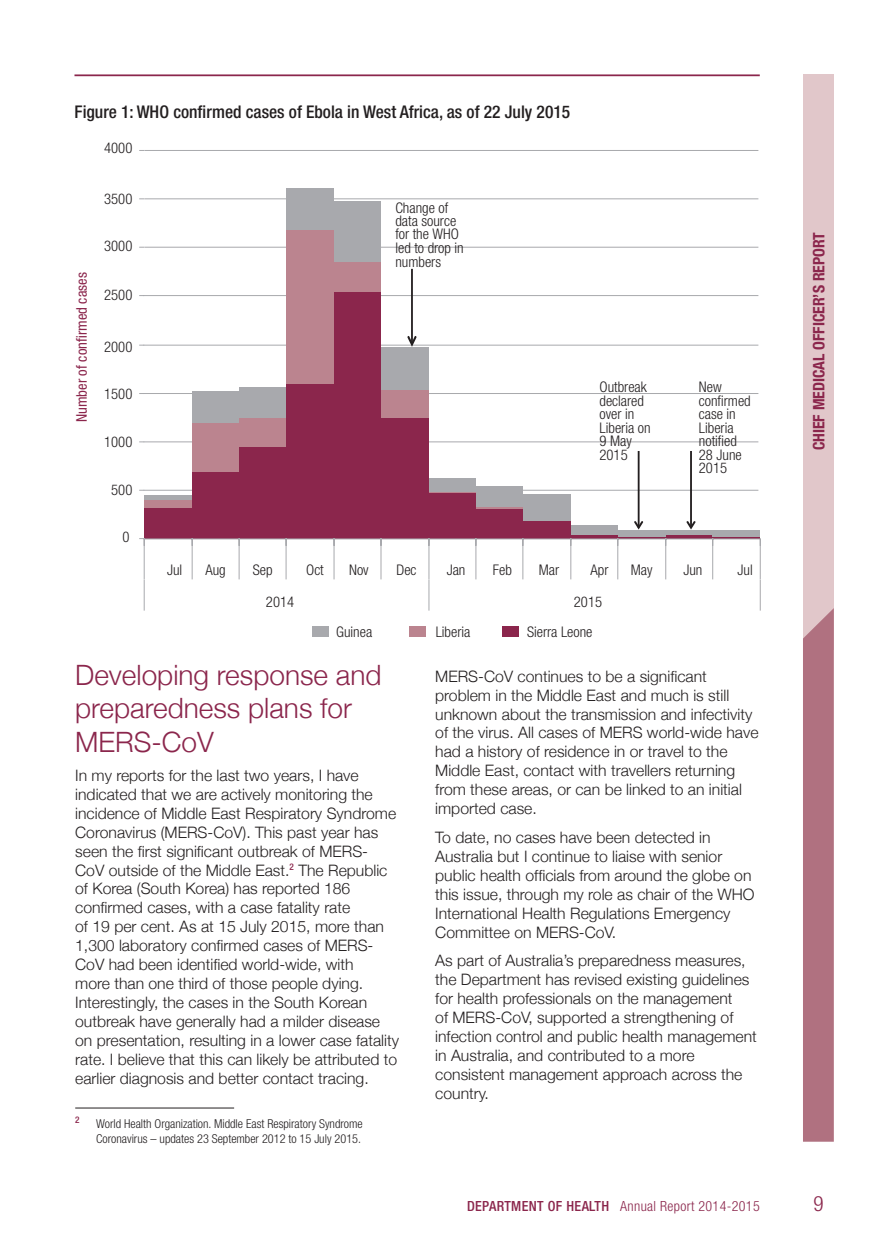
<style>
.page{position:relative;width:874px;height:1241px;background:#fff}
.page>*{position:absolute;margin:0;border:0;box-sizing:border-box;transform-origin:0 0}
.H2{font:300 28px/33.6px "Helvetica Neue";color:#8b264c}
.t1{font:300 condensed 21px "Helvetica Neue";color:#8b264c}
.Chart_Heading{font:500 condensed 17.5px "Helvetica Neue";color:#231f20}
.Body{font:300 15.75px/18.9px "Helvetica Neue";color:#231f20}
.t2{font:700 condensed 15.75px "Helvetica Neue";color:#8b264c}
.t3{font:300 condensed 14.7px/13.5px "Helvetica Neue LT Std";color:#231f20}
.t4{font:condensed 14.7px "Helvetica Neue LT Std";color:#8b264c}
.H3{font:300 condensed 14px "Helvetica Neue";letter-spacing:.025em;color:#8b264c}
.Footnote{font:300 condensed 12.25px/14.7px "Helvetica Neue";color:#231f20}
.Footnote-2{font:500 condensed 9.1px "Helvetica Neue";color:#8b264c}
.s1{font-weight:500}
</style>
<div class="page">
<div style="left:802px;top:74px;width:31px;height:576px;background:#e1c7ca"></div>
<div style="left:802px;top:608px;width:31px;height:533px;background:#b07180"></div>
<hr style="left:75px;top:1107px;width:159px;height:1px;background:#231f20">
<hr style="left:759px;top:538px;width:1px;height:41px;background:#a8a9ad">
<hr style="left:759px;top:579px;width:1px;height:31px;background:#a8a9ad">
<hr style="left:144px;top:150px;width:614px;height:1px;background:#a8a9ad">
<hr style="left:144px;top:198px;width:614px;height:1px;background:#a8a9ad">
<hr style="left:144px;top:247px;width:614px;height:1px;background:#a8a9ad">
<hr style="left:143px;top:295px;width:615px;height:1px;background:#a8a9ad">
<hr style="left:143px;top:345px;width:615px;height:1px;background:#a8a9ad">
<hr style="left:143px;top:393px;width:615px;height:1px;background:#a8a9ad">
<hr style="left:143px;top:441px;width:615px;height:1px;background:#a8a9ad">
<hr style="left:143px;top:490px;width:615px;height:1px;background:#a8a9ad">
<hr style="left:712px;top:536px;width:47px;height:2px;background:#8b264c">
<hr style="left:665px;top:535px;width:47px;height:3px;background:#8b264c">
<hr style="left:617px;top:536px;width:48px;height:2px;background:#8b264c">
<hr style="left:570px;top:535px;width:47px;height:3px;background:#8b264c">
<div style="left:522px;top:520px;width:48px;height:18px;background:#8b264c"></div>
<div style="left:475px;top:508px;width:47px;height:30px;background:#8b264c"></div>
<div style="left:429px;top:492px;width:46px;height:46px;background:#8b264c"></div>
<div style="left:381px;top:417px;width:48px;height:121px;background:#8b264c"></div>
<div style="left:334px;top:292px;width:47px;height:246px;background:#8b264c"></div>
<div style="left:286px;top:384px;width:48px;height:154px;background:#8b264c"></div>
<div style="left:239px;top:446px;width:47px;height:92px;background:#8b264c"></div>
<div style="left:192px;top:472px;width:47px;height:66px;background:#8b264c"></div>
<div style="left:144px;top:507px;width:48px;height:31px;background:#8b264c"></div>
<hr style="left:475px;top:507px;width:47px;height:1px;background:#bb848f">
<hr style="left:429px;top:491px;width:46px;height:1px;background:#bb848f">
<div style="left:381px;top:390px;width:48px;height:27px;background:#bb848f"></div>
<div style="left:334px;top:262px;width:47px;height:30px;background:#bb848f"></div>
<div style="left:286px;top:229px;width:48px;height:155px;background:#bb848f"></div>
<div style="left:239px;top:417px;width:47px;height:29px;background:#bb848f"></div>
<div style="left:192px;top:422px;width:47px;height:50px;background:#bb848f"></div>
<div style="left:144px;top:500px;width:48px;height:7px;background:#bb848f"></div>
<div style="left:712px;top:530px;width:47px;height:6px;background:#a8a9ad"></div>
<div style="left:665px;top:530px;width:47px;height:5px;background:#a8a9ad"></div>
<div style="left:617px;top:530px;width:48px;height:6px;background:#a8a9ad"></div>
<div style="left:570px;top:525px;width:47px;height:10px;background:#a8a9ad"></div>
<div style="left:522px;top:494px;width:48px;height:26px;background:#a8a9ad"></div>
<div style="left:475px;top:486px;width:47px;height:21px;background:#a8a9ad"></div>
<div style="left:429px;top:478px;width:46px;height:13px;background:#a8a9ad"></div>
<div style="left:381px;top:347px;width:48px;height:43px;background:#a8a9ad"></div>
<div style="left:334px;top:201px;width:47px;height:61px;background:#a8a9ad"></div>
<div style="left:286px;top:188px;width:48px;height:41px;background:#a8a9ad"></div>
<div style="left:239px;top:387px;width:47px;height:30px;background:#a8a9ad"></div>
<div style="left:192px;top:391px;width:47px;height:31px;background:#a8a9ad"></div>
<div style="left:144px;top:495px;width:48px;height:5px;background:#a8a9ad"></div>
<hr style="left:144px;top:538px;width:615px;height:1px;background:#a8a9ad">
<hr style="left:712px;top:538px;width:1px;height:41px;background:#a8a9ad">
<hr style="left:665px;top:538px;width:1px;height:41px;background:#a8a9ad">
<hr style="left:617px;top:538px;width:1px;height:41px;background:#a8a9ad">
<hr style="left:570px;top:538px;width:1px;height:41px;background:#a8a9ad">
<hr style="left:522px;top:538px;width:1px;height:41px;background:#a8a9ad">
<hr style="left:475px;top:538px;width:1px;height:41px;background:#a8a9ad">
<hr style="left:428px;top:538px;width:1px;height:41px;background:#a8a9ad">
<hr style="left:380px;top:538px;width:1px;height:41px;background:#a8a9ad">
<hr style="left:333px;top:538px;width:1px;height:41px;background:#a8a9ad">
<hr style="left:285px;top:538px;width:1px;height:41px;background:#a8a9ad">
<hr style="left:239px;top:538px;width:1px;height:41px;background:#a8a9ad">
<hr style="left:192px;top:538px;width:1px;height:41px;background:#a8a9ad">
<hr style="left:144px;top:538px;width:1px;height:41px;background:#a8a9ad">
<hr style="left:428px;top:579px;width:1px;height:31px;background:#a8a9ad">
<hr style="left:144px;top:579px;width:1px;height:31px;background:#a8a9ad">
<div style="left:312px;top:626px;width:16px;height:10px;background:#a8a9ad"></div>
<div style="left:409px;top:626px;width:16px;height:10px;background:#bb848f"></div>
<div style="left:502px;top:626px;width:16px;height:10px;background:#8b264c"></div>
<svg style="left:407px;top:336px;width:9px;height:11px"></svg>
<hr style="left:411px;top:269px;width:1px;height:74px;background:#231f20">
<hr style="left:637px;top:451px;width:2px;height:76px;background:#231f20">
<svg style="left:634px;top:521px;width:9px;height:8px"></svg>
<hr style="left:689px;top:451px;width:2px;height:76px;background:#231f20">
<svg style="left:686px;top:521px;width:9px;height:8px"></svg>
<hr style="left:74px;top:74px;width:685px;height:2px;background:#8b264c">
<h6 class="Chart_Heading" style="left:74px;top:101px;width:497px">Figure 1: WHO confirmed cases of Ebola in West Africa, as of 22 July 2015</h6>
<p class="t4" style="left:73px;top:422px;width:151px;rotate:-90deg">Number of confirmed cases</p>
<p class="t3" style="left:104px;top:141px;width:30px">4000</p>
<p class="t3" style="left:104px;top:192px;width:30px">3500</p>
<p class="t3" style="left:104px;top:239px;width:30px">3000</p>
<p class="t3" style="left:104px;top:287px;width:30px">2500</p>
<p class="t3" style="left:104px;top:340px;width:30px">2000</p>
<p class="t3" style="left:104px;top:387px;width:30px">1500</p>
<p class="t3" style="left:104px;top:434px;width:30px">1000</p>
<p class="t3" style="left:111px;top:483px;width:23px">500</p>
<p class="t3" style="left:122px;top:530px;width:9px">0</p>
<p class="t3" style="left:395px;top:201px;width:70px">Change of data source for the WHO led to drop in numbers</p>
<p class="t3" style="left:599px;top:380px;width:53px">Outbreak declared over in<br>Liberia on<br>9 May<br>2015</p>
<p class="t3" style="left:698px;top:380px;width:53px">New confirmed case in<br>Liberia notified<br>28 June<br>2015</p>
<p class="t3" style="left:167px;top:563px;width:17px">Jul</p>
<p class="t3" style="left:205px;top:563px;width:22px">Aug</p>
<p class="t3" style="left:253px;top:563px;width:21px">Sep</p>
<p class="t3" style="left:306px;top:563px;width:19px">Oct</p>
<p class="t3" style="left:349px;top:563px;width:21px">Nov</p>
<p class="t3" style="left:396px;top:563px;width:22px">Dec</p>
<p class="t3" style="left:446px;top:563px;width:20px">Jan</p>
<p class="t3" style="left:492px;top:563px;width:21px">Feb</p>
<p class="t3" style="left:538px;top:563px;width:22px">Mar</p>
<p class="t3" style="left:590px;top:563px;width:19px">Apr</p>
<p class="t3" style="left:630px;top:563px;width:23px">May</p>
<p class="t3" style="left:683px;top:563px;width:20px">Jun</p>
<p class="t3" style="left:266px;top:594px;width:30px">2014</p>
<p class="t3" style="left:573px;top:594px;width:30px">2015</p>
<p class="t3" style="left:336px;top:624px;width:38px">Guinea</p>
<p class="t3" style="left:435px;top:624px;width:36px">Liberia</p>
<p class="t3" style="left:526px;top:624px;width:67px">Sierra Leone</p>
<p class="t3" style="left:737px;top:563px;width:17px">Jul</p>
<h2 class="H2" style="left:75px;top:656px;width:308px">Developing response and preparedness plans for<br>MERS-CoV</h2>
<p class="Body" style="left:75px;top:764px;width:325px">In my reports for the last two years, I have indicated that we are actively monitoring the incidence of Middle East Respiratory Syndrome Coronavirus (MERS-CoV). This past year has seen the first significant outbreak of MERS-CoV outside of the Middle East.<sup>2</sup> The Republic of Korea (South Korea) has reported 186 confirmed cases, with a case fatality rate<br>of 19 per cent. As at 15 July 2015, more than 1,300 laboratory confirmed cases of MERS-CoV had been identified world-wide, with<br>more than one third of those people dying.<br>Interestingly, the cases in the South Korean outbreak have generally had a milder disease on presentation, resulting in a lower case fatality rate. I believe that this can likely be attributed to earlier diagnosis and better contact tracing.</p>
<p class="Footnote-2" style="left:75px;top:1113px;width:6px">2</p>
<p class="Footnote" style="left:96px;top:1115px;width:268px">World Health Organization. Middle East Respiratory Syndrome<br>Coronavirus – updates 23 September 2012 to 15 July 2015.</p>
<p class="Body" style="left:435px;top:665px;width:324px">MERS-CoV continues to be a significant problem in the Middle East and much is still unknown about the transmission and infectivity of the virus. All cases of MERS world-wide have had a history of residence in or travel to the Middle East, contact with travellers returning from these areas, or can be linked to an initial imported case.</p>
<p class="Body" style="left:435px;top:826px;width:320px">To date, no cases have been detected in Australia but I continue to liaise with senior public health officials from around the globe on this issue, through my role as chair of the WHO International Health Regulations Emergency Committee on MERS-CoV.</p>
<p class="Body" style="left:435px;top:950px;width:323px">As part of Australia’s preparedness measures, the Department has revised existing guidelines for health professionals on the management<br>of MERS-CoV, supported a strengthening of infection control and public health management in Australia, and contributed to a more consistent management approach across the country.</p>
<p class="t2" style="left:805px;top:450px;width:220px;rotate:-90deg">CHIEF MEDICAL OFFICER’S REPORT</p>
<h3 class="H3" style="left:467px;top:1197px;width:294px"><span class="s1">DEPARTMENT OF HEALTH</span> Annual Report 2014-2015</h3>
<p class="t1" style="left:813px;top:1191px;width:12px">9</p>
</div>
